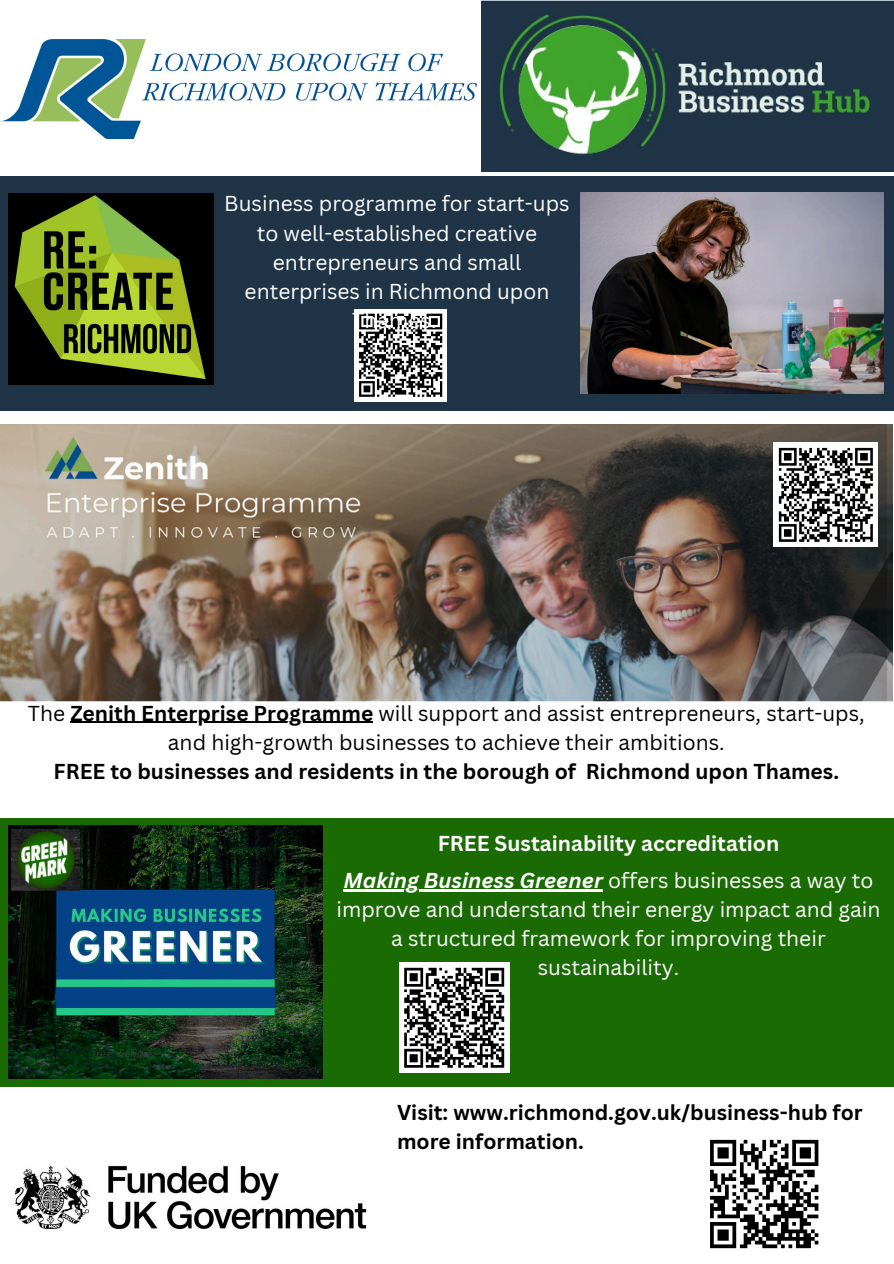
<style>
.page{position:relative;width:894px;height:1264px;background:#fff}
.page>*{position:absolute;margin:0;border:0;box-sizing:border-box;transform-origin:0 0}
.t1{font:21px/29.2px "Canva Sans";color:#fff;text-align:center}
.t2{font:21px/29.2px "Canva Sans";color:#000}
.t3{font:700 21px/29.2px "Canva Sans";color:#000}
.t4{font:700 21px "Canva Sans";color:#fff}
.s1{font-weight:700}
.s2{font-weight:700;font-style:italic}
</style>
<div class="page">
<img style="left:0;top:39px;width:476px;height:99px">
<img style="left:481px;top:0;width:411px;height:171px">
<div style="left:0;top:176px;width:893px;height:234px;background:#203447"></div>
<img style="left:580px;top:192px;width:303px;height:201px">
<img style="left:9px;top:194px;width:204px;height:190px">
<div style="left:0;top:818px;width:893px;height:268px;background:#1b6b05"></div>
<img style="left:9px;top:826px;width:313px;height:252px">
<div style="left:398px;top:962px;width:111px;height:111px;background:#fff"></div>
<svg style="left:404px;top:967px;width:101px;height:101px"></svg>
<div style="left:354px;top:309px;width:92px;height:92px;background:#fff"></div>
<svg style="left:359px;top:313px;width:84px;height:84px"></svg>
<img style="left:16px;top:1165px;width:351px;height:63px">
<hr style="left:343px;top:889px;width:260px;height:2px;background:#fff">
<img style="left:0;top:425px;width:892px;height:277px">
<hr style="left:70px;top:721px;width:303px;height:2px;background:#000">
<svg style="left:710px;top:1139px;width:109px;height:110px"></svg>
<div style="left:773px;top:443px;width:104px;height:104px;background:#fff"></div>
<svg style="left:778px;top:447px;width:95px;height:95px"></svg>
<p class="t1" style="left:224px;top:188px;width:347px">Business programme for start-ups to well-established creative entrepreneurs and small enterprises in Richmond upon<br>Thames.</p>
<p class="t2" style="left:28px;top:698px;width:838px">The <span class="s1">Zenith Enterprise Programme</span> will support and assist entrepreneurs, start-ups,</p>
<h1 class="t2" style="left:54px;top:727px;width:672px;text-indent:114px">and high-growth businesses to achieve their ambitions.<br><span class="s1">FREE to businesses and residents in the borough of</span></h1>
<p class="t3" style="left:585px;top:756px;width:254px">Richmond upon Thames.</p>
<p class="t4" style="left:437px;top:828px;width:343px">FREE Sustainability accreditation</p>
<p class="t1" style="left:336px;top:865px;width:545px"><span class="s2">Making Business Greener</span> offers businesses a way to improve and understand their energy impact and gain a structured framework for improving their sustainability.</p>
<p class="t3" style="left:397px;top:1097px;width:467px">Visit: www.richmond.gov.uk/business-hub for more information.</p>
</div>
